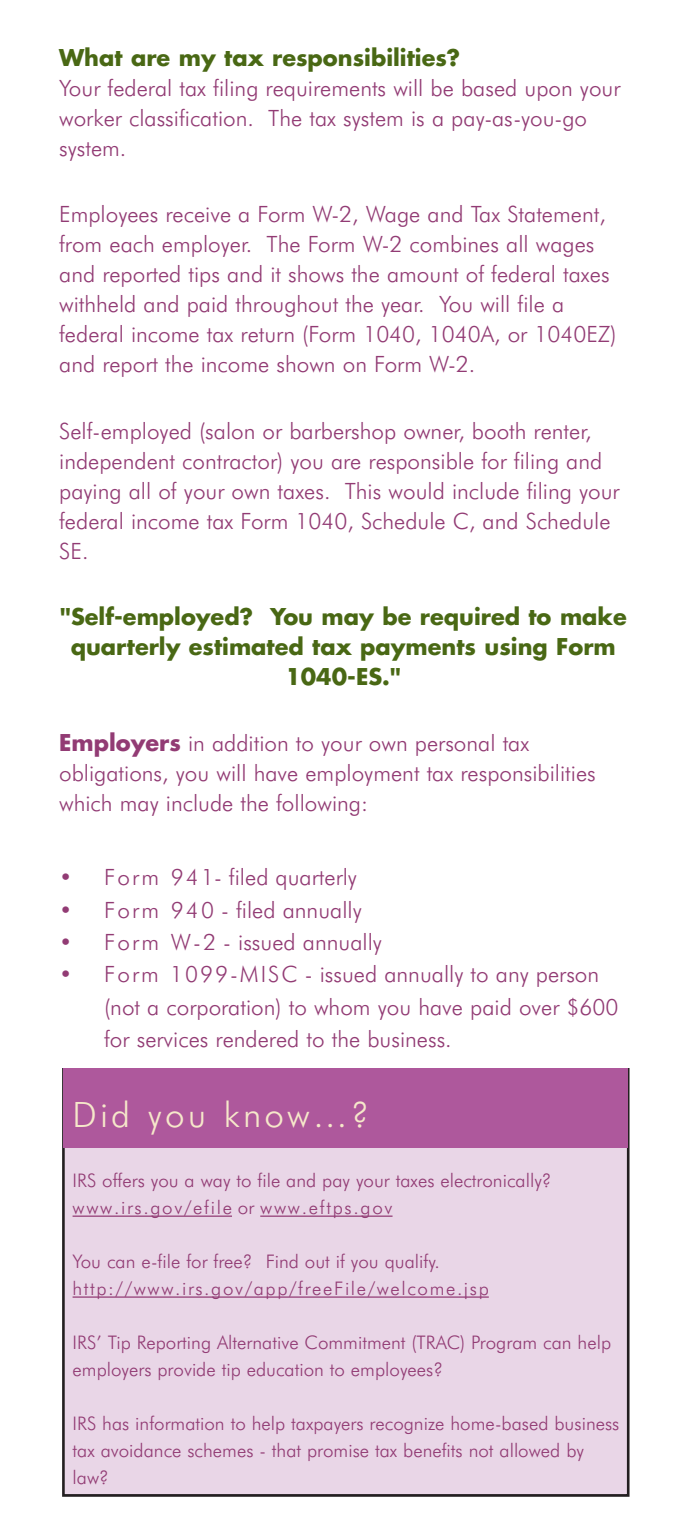
<style>
.page{position:relative;width:675px;height:1530px;background:#fff}
.page>*{position:absolute;margin:0;border:0;box-sizing:border-box;transform-origin:0 0}
.t1{font:300 35px "Futura BT";letter-spacing:.09em;color:#f6e8ca}
.t2{font:300 22.5px/30px "Futura BT";color:#923b74}
.t3{font:700 22.5px/30px "Futura";color:#496814;text-align:center}
.t4{font:300 18.75px/27px "Futura BT";color:#923b74}
.t5{font:300 18.75px/27px "Futura BT";letter-spacing:.045em;color:#923b74}
.s1{font-family:"Futura";font-weight:700}
</style>
<div class="page">
<div style="left:62px;top:1069px;width:568px;height:428px;background:#e9d6e7"></div>
<div style="left:63px;top:1069px;width:565px;height:79px;background:#ae589c"></div>
<hr style="left:73px;top:1216px;width:159px;height:1px;background:#923b74">
<hr style="left:260px;top:1216px;width:133px;height:1px;background:#923b74">
<hr style="left:73px;top:1296px;width:416px;height:2px;background:#923b74">
<p class="t3" style="left:59px;top:45px;width:403px">What are my tax responsibilities?</p>
<p class="t2" style="left:59px;top:75px;width:563px">Your federal tax filing requirements will be based upon your worker classification. The tax system is a pay-as-you-go system.</p>
<p class="t2" style="left:59px;top:201px;width:559px">Employees receive a Form W-2, Wage and Tax Statement, from each employer. The Form W-2 combines all wages and reported tips and it shows the amount of federal taxes withheld and paid throughout the year. You will file a federal income tax return (Form 1040, 1040A, or 1040EZ) and report the income shown on Form W-2.</p>
<p class="t2" style="left:59px;top:418px;width:562px">Self-employed (salon or barbershop owner, booth renter, independent contractor) you are responsible for filing and paying all of your own taxes. This would include filing your federal income tax Form 1040, Schedule C, and Schedule SE.</p>
<p class="t3" style="left:60px;top:604px;width:569px">"Self-employed? You may be required to make quarterly estimated tax payments using Form<br>1040-ES."</p>
<p class="t2" style="left:59px;top:730px;width:538px"><span class="s1">Employers</span> in addition to your own personal tax obligations, you will have employment tax responsibilities which may include the following:</p>
<p class="t2" style="left:59px;top:864px;width:299px">• Form 941- filed quarterly</p>
<p class="t2" style="left:59px;top:896px;width:304px">• Form 940 - filed annually</p>
<p class="t2" style="left:59px;top:929px;width:324px">• Form W-2 - issued annually</p>
<p class="t2" style="left:104px;top:960px;width:516px;line-height:32.2px;text-indent:-45px">• Form 1099-MISC - issued annually to any person (not a corporation) to whom you have paid over $600 for services rendered to the business.</p>
<h1 class="t1" style="left:73px;top:1101px;width:298px">Did you know…?</h1>
<p class="t4" style="left:73px;top:1169px;width:480px">IRS offers you a way to file and pay your taxes electronically? www.irs.gov/efile or www.eftps.gov</p>
<p class="t5" style="left:73px;top:1250px;width:418px">You can e-file for free? Find out if you qualify. http://www.irs.gov/app/freeFile/welcome.jsp</p>
<p class="t4" style="left:73px;top:1331px;width:540px">IRS’ Tip Reporting Alternative Commitment (TRAC) Program can help employers provide tip education to employees?</p>
<p class="t4" style="left:73px;top:1412px;width:548px">IRS has information to help taxpayers recognize home-based business tax avoidance schemes - that promise tax benefits not allowed by law?</p>
</div>
